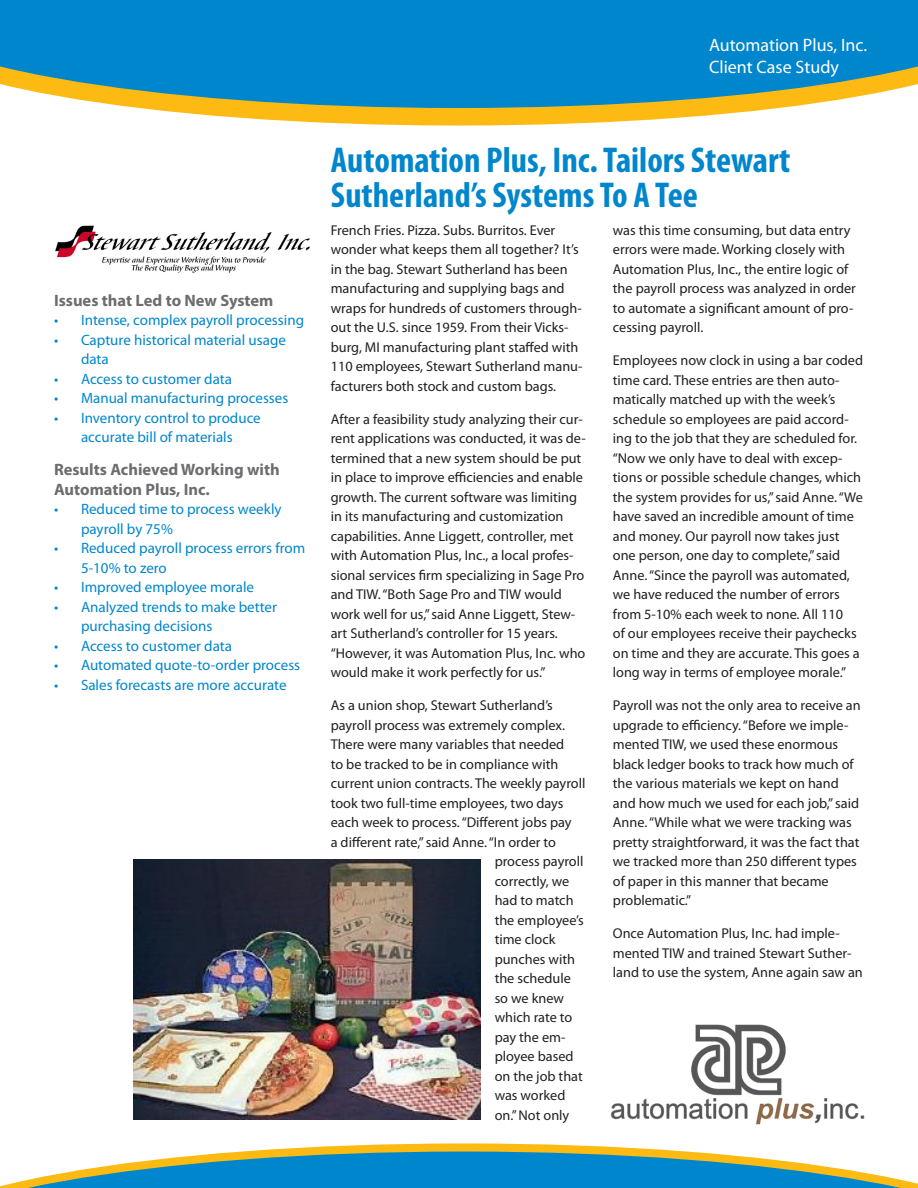
<style>
.page{position:relative;width:918px;height:1188px;background:#fff}
.page>*{position:absolute;margin:0;border:0;box-sizing:border-box;transform-origin:0 0}
.t1{font:700 condensed 36px/34.5px "Myriad Pro";color:#0086cc}
.t2{font:18px/21.6px "Myriad Pro";color:#fff}
.t3{font:700 16.5px/19.5px "Myriad Pro";color:#6c6d70}
.t4{font:15px/19.5px "Myriad Pro";color:#0086cc}
.t5{font:14.25px/19.5px "Myriad Pro";color:#231f20}
</style>
<div class="page">
<svg style="left:140px;top:108px;width:638px;height:18px;fill:#fcba13"></svg>
<svg style="left:0;top:0;width:918px;height:108px;background:#1c8ebd"></svg>
<svg style="left:0;top:1143px;width:918px;height:45px"></svg>
<img style="left:133px;top:859px;width:348px;height:260px">
<img style="left:610px;top:1024px;width:255px;height:102px">
<img style="left:55px;top:225px;width:255px;height:48px">
<p class="t2" style="left:709px;top:35px;width:160px">Automation Plus, Inc.<br>Client Case Study</p>
<p class="t3" style="left:54px;top:290px;width:221px">Issues that Led to New System</p>
<p class="t4" style="left:81px;top:311px;width:225px">Intense, complex payroll processing<br>Capture historical material usage data<br>Access to customer data<br>Manual manufacturing processes<br>Inventory control to produce accurate bill of materials</p>
<p class="t3" style="left:54px;top:460px;width:227px">Results Achieved Working with<br>Automation Plus, Inc.</p>
<p class="t4" style="left:81px;top:500px;width:226px">Reduced time to process weekly payroll by 75%<br>Reduced payroll process errors from<br>5-10% to zero<br>Improved employee morale<br>Analyzed trends to make better purchasing decisions<br>Access to customer data<br>Automated quote-to-order process<br>Sales forecasts are more accurate</p>
<p class="t4" style="left:54px;top:311px;width:6px">• •</p>
<p class="t4" style="left:54px;top:369px;width:6px;text-align:justify">• • •</p>
<p class="t4" style="left:54px;top:500px;width:6px">•</p>
<p class="t4" style="left:54px;top:539px;width:6px">•</p>
<p class="t4" style="left:54px;top:578px;width:6px">• •</p>
<p class="t4" style="left:54px;top:636px;width:6px;text-align:justify">• • •</p>
<h1 class="t1" style="left:331px;top:144px;width:461px">Automation Plus, Inc. Tailors Stewart<br>Sutherland’s Systems To A Tee</h1>
<p class="t5" style="left:331px;top:221px;width:253px">French Fries. Pizza. Subs. Burritos. Ever wonder what keeps them all together? It’s in the bag. Stewart Sutherland has been manufacturing and supplying bags and wraps for hundreds of customers through&shy;out the U.S. since 1959. From their Vicks&shy;burg, MI manufacturing plant staffed with 110 employees, Stewart Sutherland manu&shy;facturers both stock and custom bags.</p>
<p class="t5" style="left:331px;top:410px;width:257px">After a feasibility study analyzing their cur&shy;rent applications was conducted, it was de&shy;termined that a new system should be put in place to improve efficiencies and enable growth. The current software was limiting in its manufacturing and customization capabilities. Anne Liggett, controller, met with Automation Plus, Inc., a local profes&shy;sional services firm specializing in Sage Pro and TIW. “Both Sage Pro and TIW would work well for us,” said Anne Liggett, Stew&shy;art Sutherland’s controller for 15 years. “However, it was Automation Plus, Inc. who would make it work perfectly for us.”</p>
<p class="t5" style="left:331px;top:696px;width:224px">As a union shop, Stewart Sutherland’s</p>
<p class="t5" style="left:331px;top:716px;width:236px">payroll process was extremely complex.</p>
<p class="t5" style="left:331px;top:735px;width:235px">There were many variables that needed</p>
<p class="t5" style="left:331px;top:755px;width:229px">to be tracked to be in compliance with</p>
<p class="t5" style="left:331px;top:774px;width:256px">current union contracts. The weekly payroll</p>
<p class="t5" style="left:331px;top:794px;width:234px">took two full-time employees, two days</p>
<p class="t5" style="left:331px;top:813px;width:242px">each week to process. “Different jobs pay</p>
<p class="t5" style="left:331px;top:833px;width:227px">a different rate,” said Anne. “In order to</p>
<p class="t5" style="left:495px;top:852px;width:90px">process payroll</p>
<p class="t5" style="left:495px;top:872px;width:76px">correctly, we</p>
<p class="t5" style="left:495px;top:891px;width:80px">had to match</p>
<p class="t5" style="left:495px;top:911px;width:91px">the employee’s</p>
<p class="t5" style="left:495px;top:930px;width:62px">time clock</p>
<p class="t5" style="left:495px;top:950px;width:82px">punches with</p>
<p class="t5" style="left:495px;top:969px;width:78px">the schedule</p>
<p class="t5" style="left:495px;top:989px;width:71px">so we knew</p>
<p class="t5" style="left:495px;top:1008px;width:79px">which rate to</p>
<p class="t5" style="left:495px;top:1028px;width:72px">pay the em-</p>
<p class="t5" style="left:495px;top:1047px;width:80px">ployee based</p>
<p class="t5" style="left:495px;top:1067px;width:90px">on the job that</p>
<p class="t5" style="left:495px;top:1086px;width:72px">was worked</p>
<p class="t5" style="left:495px;top:1106px;width:76px">on.” Not only</p>
<p class="t5" style="left:613px;top:221px;width:244px">was this time consuming, but data entry errors were made. Working closely with Automation Plus, Inc., the entire logic of the payroll process was analyzed in order to automate a significant amount of pro&shy;cessing payroll.</p>
<p class="t5" style="left:613px;top:351px;width:252px">Employees now clock in using a bar coded time card. These entries are then auto&shy;matically matched up with the week’s schedule so employees are paid accord&shy;ing to the job that they are scheduled for. “Now we only have to deal with excep&shy;tions or possible schedule changes, which the system provides for us,” said Anne. “We have saved an incredible amount of time and money. Our payroll now takes just one person, one day to complete,” said Anne. “Since the payroll was automated, we have reduced the number of errors from 5-10% each week to none. All 110<br>of our employees receive their paychecks on time and they are accurate. This goes a long way in terms of employee morale.”</p>
<p class="t5" style="left:613px;top:696px;width:249px">Payroll was not the only area to receive an upgrade to efficiency. “Before we imple&shy;mented TIW, we used these enormous black ledger books to track how much of the various materials we kept on hand and how much we used for each job,” said Anne. “While what we were tracking was pretty straightforward, it was the fact that we tracked more than 250 different types of paper in this manner that became problematic.”</p>
<p class="t5" style="left:613px;top:924px;width:252px">Once Automation Plus, Inc. had imple&shy;mented TIW and trained Stewart Suther&shy;land to use the system, Anne again saw an</p>
</div>
